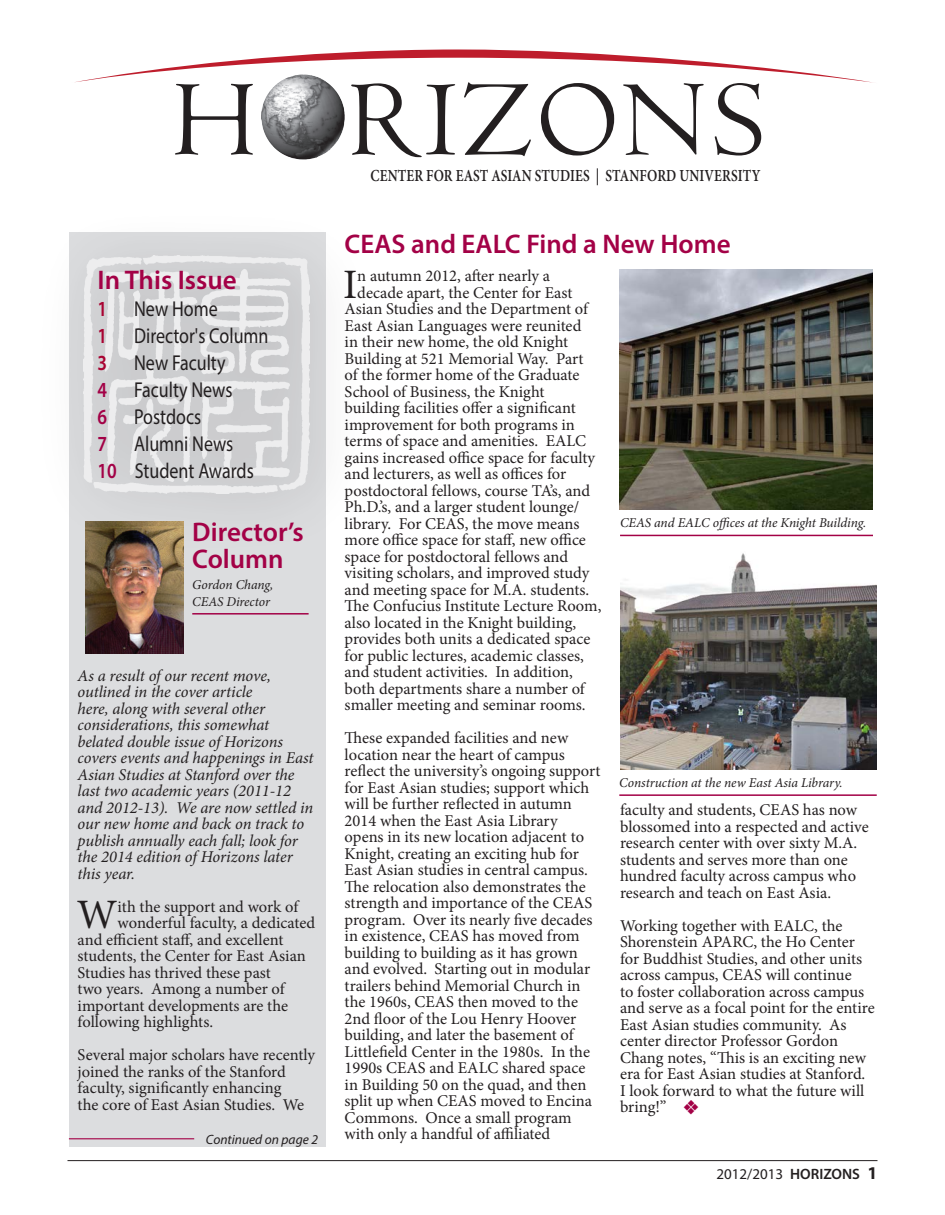
<style>
.page{position:relative;width:945px;height:1215px;background:#fff}
.page>*{position:absolute;margin:0;border:0;box-sizing:border-box;transform-origin:0 0}
.t1{font:41.85px "Minion Pro";color:#231f20}
.t2{font:600 27px/27px "Myriad Pro";color:#a30146}
.t3{font:21.6px "Myriad Pro";color:#231f20;scale:.83 1}
.t4{font:600 21.6px "Myriad Pro";color:#a30146;scale:.83 1}
.PHOTO_CAPTION{font:600 16.8px "Minion Pro";letter-spacing:.01em;color:#231f20;scale:.8 1}
.t5{font:16.5px/16.5px "Minion Pro";color:#231f20}
.t6{font:italic 16.5px/16.5px "Minion Pro";letter-spacing:-.01em;color:#231f20}
.t7{font:15px "Myriad Pro";color:#231f20}
.PHOTO_CAPTION-2{font:italic 13.5px/16.2px "Minion Pro";letter-spacing:-.01em;color:#231f20}
.Continued_on_Next_Pa{font:italic 13.5px "Myriad Pro";color:#231f20}
.s1{font-weight:600;color:#a90332}
.s2{font-weight:600;color:#a30146}
.s3{font-weight:600}
.s4{font-weight:700;font-size:18px}
</style>
<div class="page">
<div style="left:69px;top:232px;width:257px;height:916px;background:#dcdddf"></div>
<svg style="left:75px;top:50px;width:798px;height:107px"></svg>
<img style="left:261px;top:74px;width:41px;height:65px">
<hr style="left:68px;top:1160px;width:810px;height:1px;background:#231f20">
<div style="left:30px;top:202px;width:346px;height:358px;background:#231f20;opacity:.52"></div>
<img style="left:84px;top:256px;width:225px;height:238px">
<hr style="left:69px;top:1138px;width:125px;height:1px;background:#a30146">
<img style="left:620px;top:269px;width:253px;height:241px">
<hr style="left:620px;top:535px;width:253px;height:1px;background:#a30146">
<img style="left:620px;top:553px;width:257px;height:216px">
<hr style="left:619px;top:794px;width:258px;height:2px;background:#a30146">
<img style="left:86px;top:521px;width:98px;height:133px">
<hr style="left:192px;top:613px;width:117px;height:2px;background:#a30146">
<p class="t2" style="left:98px;top:266px;width:141px">In This Issue</p>
<p class="t3" style="left:98px;top:295px;width:146px"><span class="s1">1</span> New Home</p>
<p class="t3" style="left:98px;top:322px;width:208px"><span class="s1">1</span> Director's Column</p>
<p class="t3" style="left:98px;top:349px;width:156px"><span class="s1">3</span> New Faculty</p>
<p class="t4" style="left:97px;top:376px;width:13px">4</p>
<p class="t3" style="left:134px;top:376px;width:120px">Faculty News</p>
<p class="t4" style="left:97px;top:403px;width:13px">6</p>
<p class="t3" style="left:134px;top:403px;width:82px">Postdocs</p>
<p class="t4" style="left:97px;top:430px;width:13px">7</p>
<p class="t3" style="left:134px;top:430px;width:121px">Alumni News</p>
<p class="t3" style="left:97px;top:457px;width:190px"><span class="s2">10</span> Student Awards</p>
<p class="t2" style="left:192px;top:518px;width:113px">Director’s<br>Column</p>
<p class="PHOTO_CAPTION-2" style="left:192px;top:577px;width:82px">Gordon Chang,<br>CEAS Director</p>
<p class="t6" style="left:78px;top:667px;width:237px">As a result of our recent move, outlined in the cover article<br>here, along with several other considerations, this somewhat belated double issue of Horizons covers events and happenings in East<br>Asian Studies at Stanford over the last two academic years (2011-12 and 2012-13). We are now settled in our new home and back on track to publish annually each fall; look for the 2014 edition of Horizons later this year.</p>
<p class="t1" style="left:77px;top:887px;width:42px">W</p>
<p class="t5" style="left:118px;top:899px;width:182px">ith the support and work of</p>
<p class="t5" style="left:118px;top:915px;width:199px">wonderful faculty, a dedicated</p>
<p class="t5" style="left:78px;top:932px;width:207px">and efficient staff, and excellent</p>
<p class="t5" style="left:78px;top:948px;width:230px">students, the Center for East Asian</p>
<p class="t5" style="left:78px;top:965px;width:195px">Studies has thrived these past</p>
<p class="t5" style="left:78px;top:981px;width:209px">two years. Among a number of</p>
<p class="t5" style="left:78px;top:998px;width:212px">important developments are the</p>
<p class="t5" style="left:78px;top:1014px;width:137px">following highlights.</p>
<p class="t5" style="left:78px;top:1047px;width:239px">Several major scholars have recently joined the ranks of the Stanford faculty, significantly enhancing<br>the core of East Asian Studies. We</p>
<p class="Continued_on_Next_Pa" style="left:206px;top:1131px;width:114px">Continued on page 2</p>
<p class="PHOTO_CAPTION" style="left:371px;top:164px;width:489px">CENTER FOR EAST ASIAN STUDIES | STANFORD UNIVERSITY</p>
<p class="t2" style="left:345px;top:230px;width:387px">CEAS and EALC Find a New Home</p>
<p class="t1" style="left:343px;top:256px;width:16px">I</p>
<p class="t5" style="left:357px;top:268px;width:194px">n autumn 2012, after nearly a</p>
<p class="t5" style="left:357px;top:284px;width:217px">decade apart, the Center for East</p>
<p class="t5" style="left:345px;top:301px;width:245px">Asian Studies and the Department of</p>
<p class="t5" style="left:345px;top:317px;width:238px">East Asian Languages were reunited</p>
<p class="t5" style="left:345px;top:334px;width:225px">in their new home, the old Knight</p>
<p class="t5" style="left:345px;top:350px;width:240px">Building at 521 Memorial Way. Part</p>
<p class="t5" style="left:345px;top:367px;width:236px">of the former home of the Graduate</p>
<p class="t5" style="left:345px;top:383px;width:202px">School of Business, the Knight</p>
<p class="t5" style="left:345px;top:400px;width:233px">building facilities offer a significant</p>
<p class="t5" style="left:345px;top:416px;width:232px">improvement for both programs in</p>
<p class="t5" style="left:345px;top:433px;width:243px">terms of space and amenities. EALC</p>
<p class="t5" style="left:345px;top:449px;width:252px">gains increased office space for faculty</p>
<p class="t5" style="left:345px;top:466px;width:223px">and lecturers, as well as offices for</p>
<p class="t5" style="left:345px;top:482px;width:247px">postdoctoral fellows, course TA’s, and</p>
<p class="t5" style="left:345px;top:499px;width:236px">Ph.D.’s, and a larger student lounge/</p>
<p class="t5" style="left:345px;top:515px;width:236px">library. For CEAS, the move means</p>
<p class="t5" style="left:345px;top:532px;width:243px">more office space for staff, new office</p>
<p class="t5" style="left:345px;top:548px;width:225px">space for postdoctoral fellows and</p>
<p class="t5" style="left:345px;top:565px;width:246px">visiting scholars, and improved study</p>
<p class="t5" style="left:345px;top:581px;width:246px">and meeting space for M.A. students.</p>
<p class="t5" style="left:345px;top:598px;width:258px">The Confucius Institute Lecture Room,</p>
<p class="t5" style="left:345px;top:614px;width:233px">also located in the Knight building,</p>
<p class="t5" style="left:345px;top:631px;width:247px">provides both units a dedicated space</p>
<p class="t5" style="left:345px;top:647px;width:241px">for public lectures, academic classes,</p>
<p class="t5" style="left:345px;top:664px;width:230px">and student activities. In addition,</p>
<p class="t5" style="left:345px;top:680px;width:242px">both departments share a number of</p>
<p class="t5" style="left:345px;top:697px;width:243px">smaller meeting and seminar rooms.</p>
<p class="t5" style="left:345px;top:730px;width:257px">These expanded facilities and new location near the heart of campus reflect the university’s ongoing support for East Asian studies; support which will be further reflected in autumn 2014 when the East Asia Library opens in its new location adjacent to Knight, creating an exciting hub for East Asian studies in central campus.<br>The relocation also demonstrates the strength and importance of the CEAS program. Over its nearly five decades in existence, CEAS has moved from building to building as it has grown and evolved. Starting out in modular trailers behind Memorial Church in the 1960s, CEAS then moved to the 2nd floor of the Lou Henry Hoover building, and later the basement of Littlefield Center in the 1980s. In the 1990s CEAS and EALC shared space in Building 50 on the quad, and then split up when CEAS moved to Encina Commons. Once a small program with only a handful of affiliated</p>
<p class="PHOTO_CAPTION-2" style="left:620px;top:515px;width:248px">CEAS and EALC offices at the Knight Building.</p>
<p class="PHOTO_CAPTION-2" style="left:619px;top:774px;width:225px">Construction at the new East Asia Library.</p>
<p class="t5" style="left:620px;top:802px;width:250px">faculty and students, CEAS has now blossomed into a respected and active research center with over sixty M.A. students and serves more than one hundred faculty across campus who research and teach on East Asia.</p>
<p class="t5" style="left:620px;top:917px;width:256px">Working together with EALC, the Shorenstein APARC, the Ho Center for Buddhist Studies, and other units across campus, CEAS will continue<br>to foster collaboration across campus and serve as a focal point for the entire East Asian studies community. As center director Professor Gordon Chang notes, “This is an exciting new era for East Asian studies at Stanford.<br>I look forward to what the future will bring!”</p>
<p class="t7" style="left:717px;top:1165px;width:162px">2012/2013 <span class="s3">HORIZONS</span> <span class="s4">1</span></p>
</div>
